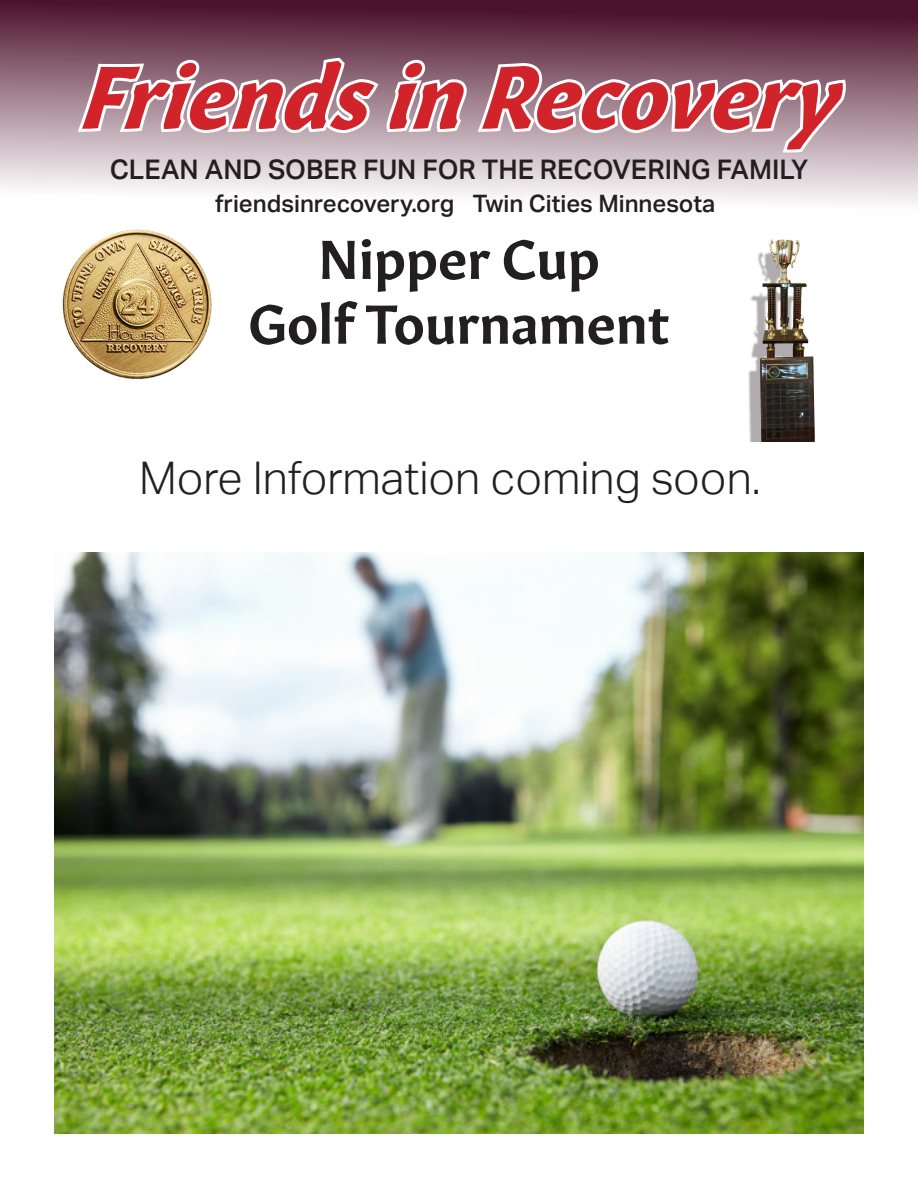
<style>
.page{position:relative;width:918px;height:1188px;background:#fff}
.page>*{position:absolute;margin:0;border:0;box-sizing:border-box;transform-origin:0 0}
.t1{font:italic 700 87px "Gitan Latn";color:#d1232a}
.t2{font:600 54px "Gitan Latn";color:#231f20}
.t3{font:300 45px "Aktiv Grotesk";color:#231f20}
.t4{font:500 27px "Aktiv Grotesk";color:#231f20}
.t5{font:500 24px "Aktiv Grotesk";color:#231f20}
</style>
<div class="page">
<div style="left:0;top:0;width:918px;height:218px;background:linear-gradient(to bottom,#460a24,#fff)"></div>
<svg style="left:73px;top:55px;width:774px;height:102px"></svg>
<img style="left:62px;top:229px;width:150px;height:150px">
<img style="left:54px;top:552px;width:810px;height:582px">
<img style="left:748px;top:239px;width:67px;height:203px">
<p class="t1" style="left:81px;top:21px;width:758px">Friends in Recovery</p>
<p class="t4" style="left:110px;top:154px;width:700px">CLEAN AND SOBER FUN FOR THE RECOVERING FAMILY</p>
<p class="t5" style="left:215px;top:190px;width:241px">friendsinrecovery.org</p>
<p class="t5" style="left:473px;top:190px;width:244px">Twin Cities Minnesota</p>
<p class="t2" style="left:318px;top:213px;width:283px">Nipper Cup</p>
<p class="t2" style="left:248px;top:278px;width:423px">Golf Tournament</p>
<p class="t3" style="left:139px;top:452px;width:623px">More Information coming soon.</p>
</div>
